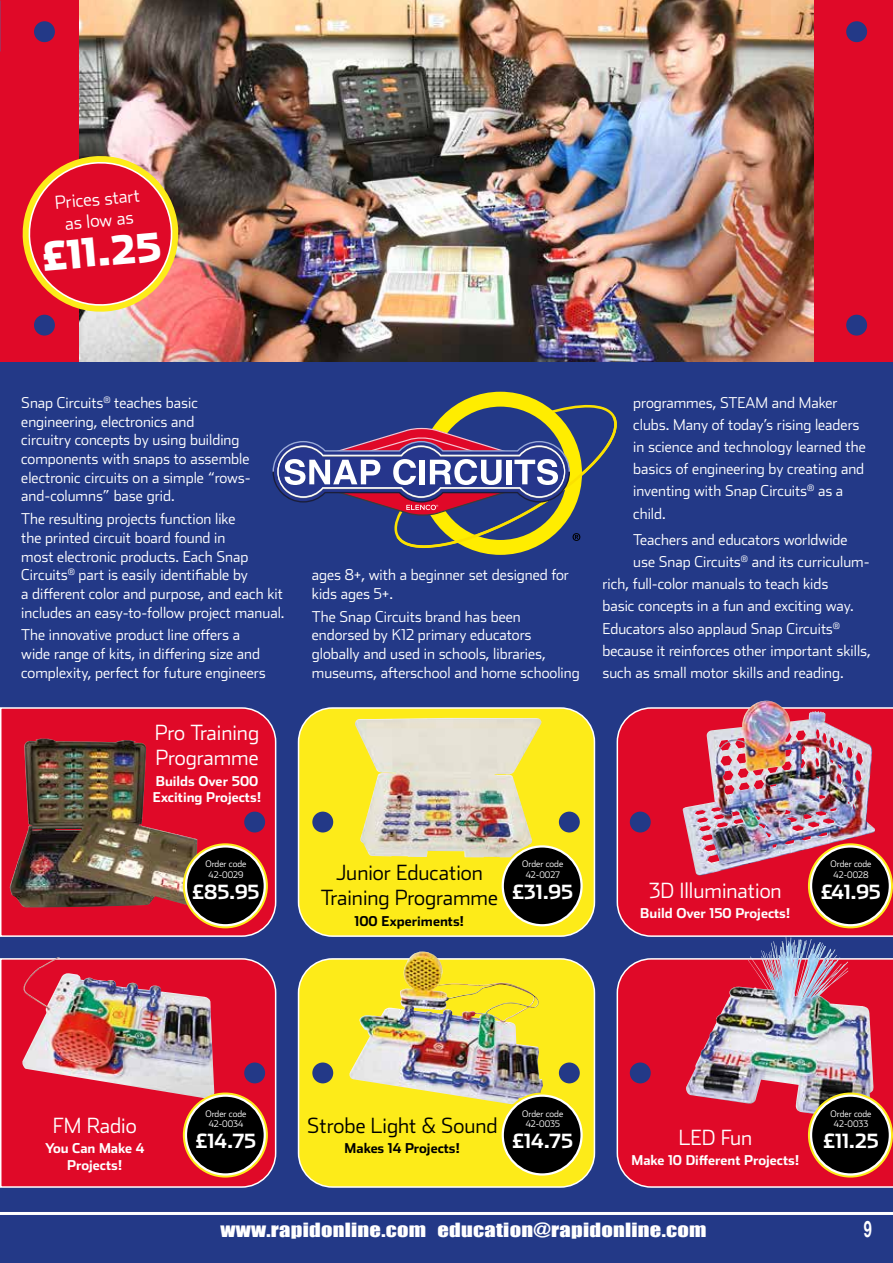
<style>
.page{position:relative;width:893px;height:1263px;background:#233987}
.page>*{position:absolute;margin:0;border:0;box-sizing:border-box;transform-origin:0 0}
.t1{font:900 39px "Stainless";color:#fff}
.t2{font:700 22.5px "Helvetica Neue";color:#fff;scale:.64 1}
.t3{font:300 21px/25.2px "Stainless";color:#000;text-align:center}
.t4{font:300 21px/25.2px "Stainless";color:#fff}
.t5{font:700 19.5px "Stainless";color:#fff}
.t6{font:18px "Impact";letter-spacing:.01em;color:#fff;scale:1.25 1}
.t7{font:300 18px/21.6px "Stainless";color:#fff;text-align:center}
.t8{font:300 15px/18.8px "Stainless";color:#fff}
.t9{font:700 13.5px/16.2px "Stainless";color:#fff}
.t10{font:700 13.5px "Stainless";color:#000}
.t11{font:300 9px/10.5px "Stainless";color:#fff;text-align:center}
</style>
<div class="page">
<div style="left:0;top:0;width:893px;height:361px;background:#e00928"></div>
<img style="left:80px;top:0;width:733px;height:361px">
<div style="left:419px;top:392px;width:163px;height:163px;border:15px solid #ffed00;border-radius:50%"></div>
<svg style="left:273px;top:405px;width:344px;height:143px"></svg>
<div style="left:34px;top:21px;width:21px;height:21px;background:#233987;border-radius:50%"></div>
<div style="left:34px;top:315px;width:21px;height:21px;background:#233987;border-radius:50%"></div>
<div style="left:846px;top:21px;width:21px;height:21px;background:#233987;border-radius:50%"></div>
<div style="left:846px;top:315px;width:21px;height:21px;background:#233987;border-radius:50%"></div>
<svg style="left:22px;top:153px;width:160px;height:162px"></svg>
<hr style="left:0;top:1212px;width:893px;height:3px;background:#fff">
<svg style="left:616px;top:707px;width:277px;height:231px;background:#d81333"></svg>
<img style="left:616px;top:957px;width:277px;height:231px">
<div style="left:630px;top:812px;width:21px;height:20px;background:#233987;border-radius:50%"></div>
<div style="left:630px;top:1062px;width:21px;height:21px;background:#233987;border-radius:50%"></div>
<div style="left:299px;top:708px;width:295px;height:228px;background:#fdeb19;border-radius:34px"></div>
<div style="left:298px;top:707px;width:297px;height:230px;border:2px solid #fff;border-radius:34px"></div>
<div style="left:299px;top:959px;width:295px;height:228px;background:#fdeb19;border-radius:34px"></div>
<div style="left:298px;top:958px;width:297px;height:230px;border:2px solid #fff;border-radius:34px"></div>
<div style="left:559px;top:812px;width:21px;height:20px;background:#233987;border-radius:50%"></div>
<div style="left:559px;top:1062px;width:21px;height:21px;background:#233987;border-radius:50%"></div>
<div style="left:312px;top:812px;width:21px;height:20px;background:#233987;border-radius:50%"></div>
<div style="left:312px;top:1062px;width:21px;height:21px;background:#233987;border-radius:50%"></div>
<svg style="left:0;top:707px;width:277px;height:230px;background:#da1736"></svg>
<svg style="left:0;top:958px;width:277px;height:230px;background:#dd1735"></svg>
<div style="left:244px;top:812px;width:21px;height:20px;background:#233987;border-radius:50%"></div>
<div style="left:244px;top:1062px;width:21px;height:21px;background:#233987;border-radius:50%"></div>
<img style="left:10px;top:738px;width:187px;height:169px">
<img style="left:355px;top:718px;width:187px;height:139px">
<img style="left:682px;top:701px;width:193px;height:175px">
<img style="left:22px;top:957px;width:193px;height:142px">
<img style="left:349px;top:951px;width:194px;height:153px">
<img style="left:748px;top:937px;width:39px;height:53px">
<svg style="left:183px;top:843px;width:85px;height:85px"></svg>
<div style="left:186px;top:846px;width:79px;height:79px;background:#000;border-radius:50%"></div>
<div style="left:185px;top:845px;width:81px;height:81px;border:2px solid #fff;border-radius:50%"></div>
<svg style="left:183px;top:1092px;width:85px;height:85px"></svg>
<div style="left:186px;top:1096px;width:79px;height:78px;background:#000;border-radius:50%"></div>
<div style="left:185px;top:1094px;width:81px;height:81px;border:2px solid #fff;border-radius:50%"></div>
<svg style="left:500px;top:843px;width:85px;height:85px"></svg>
<div style="left:503px;top:846px;width:79px;height:79px;background:#000;border-radius:50%"></div>
<div style="left:502px;top:845px;width:81px;height:81px;border:2px solid #fff;border-radius:50%"></div>
<svg style="left:500px;top:1092px;width:85px;height:85px"></svg>
<div style="left:503px;top:1096px;width:79px;height:78px;background:#000;border-radius:50%"></div>
<div style="left:502px;top:1094px;width:81px;height:81px;border:2px solid #fff;border-radius:50%"></div>
<svg style="left:808px;top:843px;width:85px;height:85px"></svg>
<div style="left:811px;top:846px;width:79px;height:79px;background:#000;border-radius:50%"></div>
<div style="left:810px;top:845px;width:81px;height:81px;border:2px solid #fff;border-radius:50%"></div>
<svg style="left:808px;top:1092px;width:85px;height:85px"></svg>
<div style="left:811px;top:1096px;width:79px;height:78px;background:#000;border-radius:50%"></div>
<div style="left:810px;top:1094px;width:81px;height:81px;border:2px solid #fff;border-radius:50%"></div>
<p class="t7" style="left:54px;top:191px;width:87px;rotate:-5deg">Prices start as low as</p>
<h1 class="t1" style="left:41px;top:232px;width:121px;rotate:-5deg">£11.25</h1>
<p class="t8" style="left:21px;top:393px;width:231px">Snap Circuits<sup>®</sup> teaches basic engineering, electronics and<br>circuitry concepts by using building components with snaps to assemble electronic circuits on a simple “rows&shy;and-columns” base grid.</p>
<p class="t8" style="left:21px;top:509px;width:265px">The resulting projects function like<br>the printed circuit board found in<br>most electronic products. Each Snap Circuits<sup>®</sup> part is easily identifiable by<br>a different color and purpose, and each kit includes an easy-to-follow project manual.</p>
<p class="t8" style="left:21px;top:626px;width:246px">The innovative product line offers a wide range of kits, in differing size and complexity, perfect for future engineers</p>
<h3 class="t4" style="left:155px;top:720px;width:106px">Pro Training<br>Programme</h3>
<p class="t9" style="left:153px;top:772px;width:110px">Builds Over 500<br>Exciting Projects!</p>
<p class="t11" style="left:205px;top:859px;width:43px">Order code<br>42-0029</p>
<h3 class="t5" style="left:192px;top:880px;width:69px">£85.95</h3>
<p class="t8" style="left:312px;top:565px;width:259px">ages 8+, with a beginner set designed for kids ages 5+.</p>
<p class="t8" style="left:312px;top:607px;width:269px">The Snap Circuits brand has been endorsed by K12 primary educators globally and used in schools, libraries, museums, afterschool and home schooling</p>
<p class="t8" style="left:633px;top:391px;width:234px;line-height:22.2px">programmes, STEAM and Maker clubs. Many of today’s rising leaders in science and technology learned the basics of engineering by creating and inventing with Snap Circuits<sup>®</sup> as a child.</p>
<p class="t8" style="left:633px;top:530px;width:216px">Teachers and educators worldwide</p>
<p class="t8" style="left:633px;top:552px;width:238px">use Snap Circuits<sup>®</sup> and its curriculum-</p>
<p class="t8" style="left:602px;top:574px;width:227px">rich, full-color manuals to teach kids</p>
<p class="t8" style="left:602px;top:596px;width:253px">basic concepts in a fun and exciting way.</p>
<p class="t8" style="left:602px;top:619px;width:239px">Educators also applaud Snap Circuits<sup>®</sup></p>
<p class="t8" style="left:602px;top:641px;width:270px">because it reinforces other important skills,</p>
<p class="t8" style="left:602px;top:663px;width:243px">such as small motor skills and reading.</p>
<h3 class="t3" style="left:321px;top:860px;width:179px">Junior Education<br>Training Programme</h3>
<p class="t10" style="left:355px;top:913px;width:111px">100 Experiments!</p>
<p class="t11" style="left:522px;top:859px;width:43px">Order code<br>42-0027</p>
<h3 class="t5" style="left:512px;top:880px;width:62px">£31.95</h3>
<h3 class="t4" style="left:649px;top:877px;width:134px">3D Illumination</h3>
<p class="t9" style="left:640px;top:905px;width:152px">Build Over 150 Projects!</p>
<p class="t11" style="left:830px;top:859px;width:43px">Order code<br>42-0028</p>
<h3 class="t5" style="left:821px;top:880px;width:61px">£41.95</h3>
<h3 class="t4" style="left:53px;top:1112px;width:85px">FM Radio</h3>
<p class="t9" style="left:45px;top:1140px;width:101px;text-align:center">You Can Make 4<br>Projects!</p>
<p class="t11" style="left:205px;top:1108px;width:43px">Order code<br>42-0034</p>
<h3 class="t5" style="left:196px;top:1129px;width:62px">£14.75</h3>
<h3 class="t3" style="left:307px;top:1112px;width:192px">Strobe Light &amp; Sound</h3>
<p class="t10" style="left:345px;top:1140px;width:117px">Makes 14 Projects!</p>
<p class="t11" style="left:522px;top:1108px;width:43px">Order code<br>42-0035</p>
<h3 class="t5" style="left:512px;top:1129px;width:62px">£14.75</h3>
<h3 class="t4" style="left:679px;top:1124px;width:75px">LED Fun</h3>
<p class="t9" style="left:631px;top:1152px;width:170px">Make 10 Different Projects!</p>
<p class="t11" style="left:830px;top:1108px;width:43px">Order code<br>42-0033</p>
<h3 class="t5" style="left:823px;top:1129px;width:57px">£11.25</h3>
<p class="t6" style="left:221px;top:1216px;width:390px">www.rapidonline.com education@rapidonline.com</p>
<h2 class="t2" style="left:864px;top:1212px;width:14px">9</h2>
</div>
